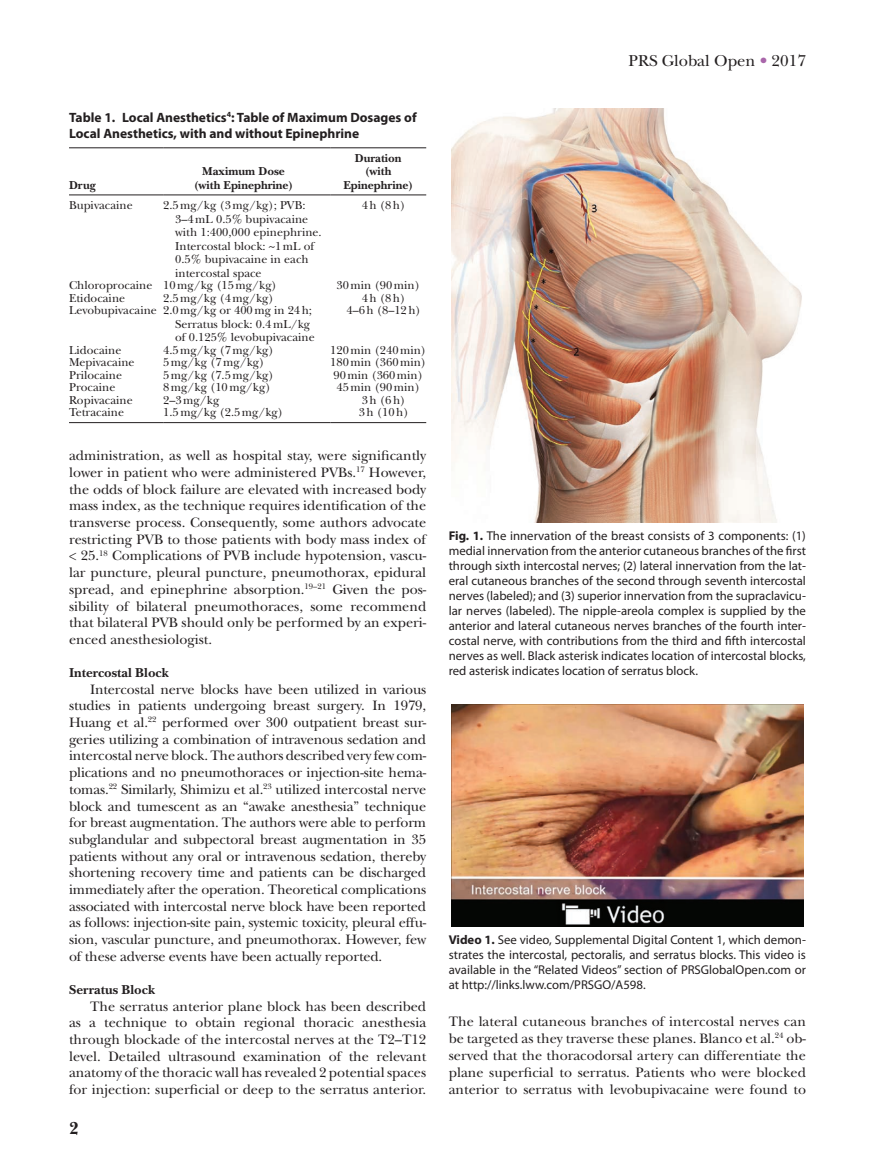
<style>
.page{position:relative;width:878px;height:1175px;background:#fff}
.page>*{position:absolute;margin:0;border:0;box-sizing:border-box;transform-origin:0 0}
.t1{font:700 18px "New Baskerville";color:#231f20}
.t2{font:16.5px "New Baskerville";color:#231f20}
.t3{font:14.25px/16.6px "New Baskerville";color:#231f20;text-align:justify}
.t4{font:700 13.5px/16.5px "Myriad Pro";color:#231f20}
.t5{font:700 13.5px "New Baskerville";color:#231f20}
.t6{font:12.75px/15px "Myriad Pro";color:#231f20;text-align:justify}
.t7{font:12px/13.5px "New Baskerville";color:#231f20}
.t8{font:700 12px/13.5px "New Baskerville";color:#231f20;text-align:center}
.s1{color:#a966aa}
.s2{font-weight:700}
</style>
<div class="page">
<img style="left:452px;top:108px;width:350px;height:415px">
<img style="left:451px;top:704px;width:352px;height:222px">
<hr style="left:69px;top:147px;width:94px;height:1px;background:#231f20">
<hr style="left:163px;top:147px;width:167px;height:1px;background:#231f20">
<hr style="left:330px;top:147px;width:96px;height:1px;background:#231f20">
<hr style="left:69px;top:194px;width:94px;height:1px;background:#231f20">
<hr style="left:163px;top:194px;width:167px;height:1px;background:#231f20">
<hr style="left:330px;top:194px;width:96px;height:1px;background:#231f20">
<hr style="left:69px;top:422px;width:94px;height:1px;background:#231f20">
<hr style="left:163px;top:422px;width:167px;height:1px;background:#231f20">
<hr style="left:330px;top:422px;width:96px;height:1px;background:#231f20">
<p class="t4" style="left:69px;top:109px;width:349px">Table 1. Local Anesthetics<sup>4</sup>: Table of Maximum Dosages of<br>Local Anesthetics, with and without Epinephrine</p>
<p class="t8" style="left:69px;top:178px;width:28px">Drug</p>
<p class="t8" style="left:343px;top:151px;width:71px">Duration (with<br>Epinephrine)</p>
<p class="t8" style="left:194px;top:165px;width:101px">Maximum Dose (with Epinephrine)</p>
<p class="t7" style="left:69px;top:199px;width:65px">Bupivacaine</p>
<p class="t7" style="left:175px;top:199px;width:148px;text-indent:-12px">2.5mg/kg (3mg/kg); PVB:<br>3–4mL 0.5% bupivacaine with 1:400,000 epinephrine.<br>Intercostal block: ~1mL of<br>0.5% bupivacaine in each intercostal space</p>
<p class="t7" style="left:362px;top:199px;width:45px">4h (8h)</p>
<p class="t7" style="left:69px;top:279px;width:209px">Chloroprocaine 10mg/kg (15mg/kg)</p>
<p class="t7" style="left:336px;top:279px;width:85px">30min (90min)</p>
<p class="t7" style="left:69px;top:291px;width:58px">Etidocaine</p>
<p class="t7" style="left:163px;top:291px;width:112px">2.5mg/kg (4mg/kg)</p>
<p class="t7" style="left:362px;top:291px;width:45px">4h (8h)</p>
<p class="t7" style="left:175px;top:304px;width:141px;text-indent:-106px">Levobupivacaine 2.0mg/kg or 400mg in 24h;<br>Serratus block: 0.4mL/kg of 0.125% levobupivacaine</p>
<p class="t7" style="left:346px;top:304px;width:76px">4–6h (8–12h)</p>
<p class="t7" style="left:69px;top:343px;width:54px">Lidocaine</p>
<p class="t7" style="left:163px;top:343px;width:112px">4.5mg/kg (7mg/kg)</p>
<p class="t7" style="left:330px;top:343px;width:97px">120min (240min)</p>
<p class="t7" style="left:69px;top:356px;width:67px">Mepivacaine</p>
<p class="t7" style="left:163px;top:356px;width:103px">5mg/kg (7mg/kg)</p>
<p class="t7" style="left:330px;top:356px;width:97px">180min (360min)</p>
<p class="t7" style="left:69px;top:368px;width:55px">Prilocaine</p>
<p class="t7" style="left:163px;top:368px;width:112px">5mg/kg (7.5mg/kg)</p>
<p class="t7" style="left:333px;top:368px;width:91px">90min (360min)</p>
<p class="t7" style="left:69px;top:381px;width:48px">Procaine</p>
<p class="t7" style="left:163px;top:381px;width:109px">8mg/kg (10mg/kg)</p>
<p class="t7" style="left:336px;top:381px;width:85px">45min (90min)</p>
<p class="t7" style="left:69px;top:393px;width:65px">Ropivacaine</p>
<p class="t7" style="left:163px;top:393px;width:57px">2–3mg/kg</p>
<p class="t7" style="left:362px;top:393px;width:45px">3h (6h)</p>
<p class="t7" style="left:69px;top:405px;width:56px">Tetracaine</p>
<p class="t7" style="left:163px;top:405px;width:121px">1.5mg/kg (2.5mg/kg)</p>
<p class="t7" style="left:359px;top:405px;width:51px">3h (10h)</p>
<p class="t3" style="left:69px;top:447px;width:359px">administration, as well as hospital stay, were significantly lower in patient who were administered PVBs.<sup>17</sup> However, the odds of block failure are elevated with increased body mass index, as the technique requires identification of the transverse process. Consequently, some authors advocate restricting PVB to those patients with body mass index of &lt; 25.<sup>18</sup> Complications of PVB include hypotension, vascu&shy;lar puncture, pleural puncture, pneumothorax, epidural spread, and epinephrine absorption.<sup>19–21</sup> Given the pos&shy;sibility of bilateral pneumothoraces, some recommend that bilateral PVB should only be performed by an experi&shy;enced anesthesiologist.</p>
<p class="t5" style="left:69px;top:665px;width:101px">Intercostal Block</p>
<p class="t3" style="left:69px;top:681px;width:359px;text-indent:21px">Intercostal nerve blocks have been utilized in various studies in patients undergoing breast surgery. In 1979, Huang et al.<sup>22</sup> performed over 300 outpatient breast sur&shy;geries utilizing a combination of intravenous sedation and intercostal nerve block. The authors described very few com&shy;plications and no pneumothoraces or injection-site hema&shy;tomas.<sup>22</sup> Similarly, Shimizu et al.<sup>23</sup> utilized intercostal nerve block and tumescent as an “awake anesthesia” technique for breast augmentation. The authors were able to perform subglandular and subpectoral breast augmentation in 35 patients without any oral or intravenous sedation, thereby shortening recovery time and patients can be discharged immediately after the operation. Theoretical complications associated with intercostal nerve block have been reported as follows: injection-site pain, systemic toxicity, pleural effu&shy;sion, vascular puncture, and pneumothorax. However, few of these adverse events have been actually reported.</p>
<p class="t5" style="left:69px;top:981px;width:88px">Serratus Block</p>
<p class="t3" style="left:69px;top:997px;width:359px;text-indent:21px">The serratus anterior plane block has been described as a technique to obtain regional thoracic anesthesia through blockade of the intercostal nerves at the T2–T12 level. Detailed ultrasound examination of the relevant anatomy of the thoracic wall has revealed 2 potential spaces for injection: superficial or deep to the serratus anterior.</p>
<p class="t1" style="left:69px;top:1118px;width:11px">2</p>
<p class="t2" style="left:628px;top:51px;width:179px">PRS Global Open <span class="s1">•</span> 2017</p>
<p class="t6" style="left:448px;top:528px;width:359px"><span class="s2">Fig. 1.</span> The innervation of the breast consists of 3 components: (1) medial innervation from the anterior cutaneous branches of the first through sixth intercostal nerves; (2) lateral innervation from the lat&shy;eral cutaneous branches of the second through seventh intercostal nerves (labeled); and (3) superior innervation from the supraclavicu&shy;lar nerves (labeled). The nipple-areola complex is supplied by the anterior and lateral cutaneous nerves branches of the fourth inter&shy;costal nerve, with contributions from the third and fifth intercostal nerves as well. Black asterisk indicates location of intercostal blocks, red asterisk indicates location of serratus block.</p>
<p class="t6" style="left:448px;top:932px;width:359px"><span class="s2">Video 1.</span> See video, Supplemental Digital Content 1, which demon&shy;strates the intercostal, pectoralis, and serratus blocks. This video is available in the “Related Videos” section of PRSGlobalOpen.com or at http://links.lww.com/PRSGO/A598.</p>
<p class="t3" style="left:448px;top:1013px;width:359px">The lateral cutaneous branches of intercostal nerves can be targeted as they traverse these planes. Blanco et al.<sup>24</sup> ob&shy;served that the thoracodorsal artery can differentiate the plane superficial to serratus. Patients who were blocked anterior to serratus with levobupivacaine were found to</p>
</div>
